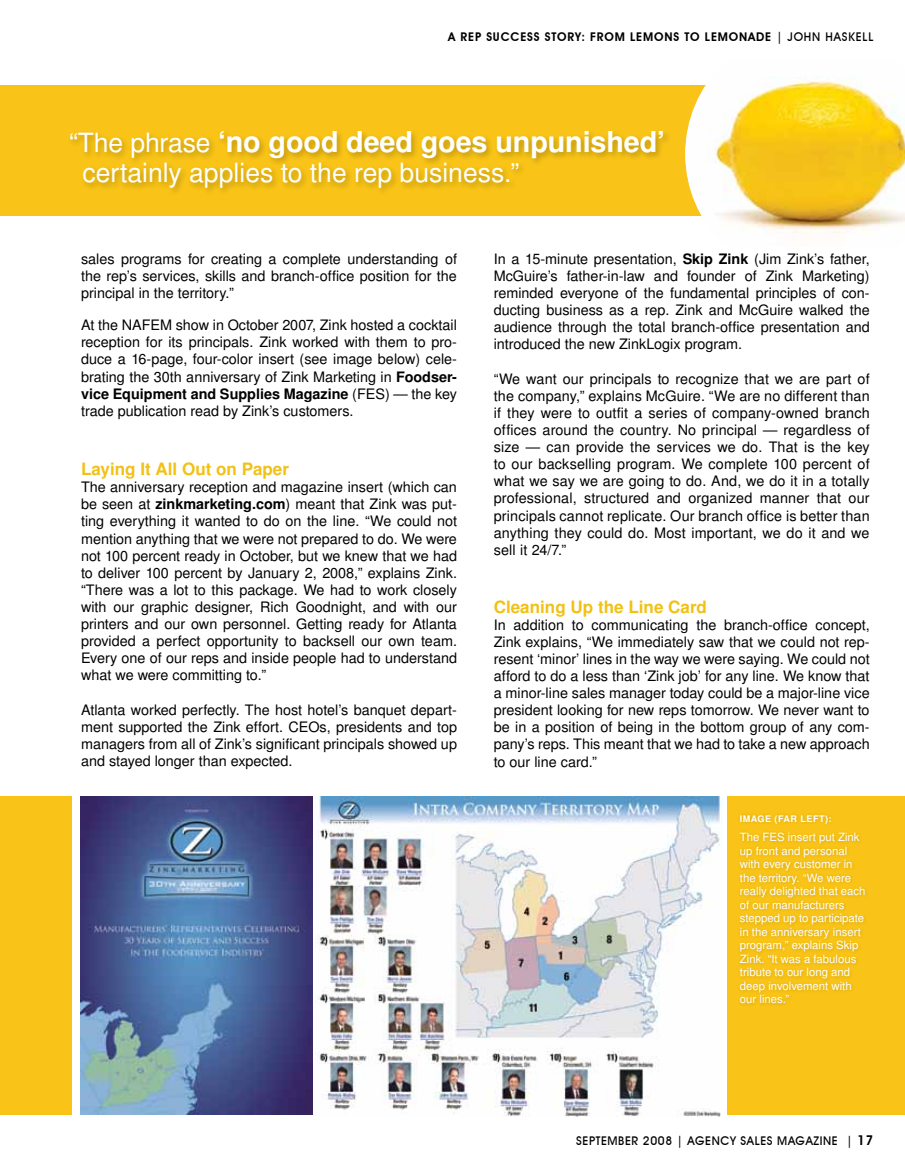
<style>
.page{position:relative;width:905px;height:1175px;background:#fff}
.page>*{position:absolute;margin:0;border:0;box-sizing:border-box;transform-origin:0 0}
.t1{font:700 28.5px "Turkish Sans SSK";letter-spacing:-.005em;color:#fff}
.t2{font:26.25px "Turkish Sans SSK";color:#fff}
.t3{font:700 16.8px "Turkish Sans SSK";color:#f1c115}
.t4{font:14.25px/17.1px "Turkish Sans SSK";color:#000;text-align:justify}
.t5{font:600 12px "Avant Garde IT Cby BT";letter-spacing:.07em;color:#000}
.t6{font:500 12px "Avant Garde IT Cby BT";letter-spacing:.05em;color:#000}
.t7{font:11.25px/13.5px "Turkish Sans SSK";color:#fff}
.t8{font:700 9px "Turkish Sans SSK";letter-spacing:.05em;color:#fff}
.s1{font-weight:500}
.s2{font-weight:400;font-size:26.25px}
.s3{font-weight:700}
.s4{font-weight:600;font-size:13.5px}
</style>
<div class="page">
<div style="left:0;top:796px;width:904px;height:318px;background:#f9c417"></div>
<div style="left:72px;top:794px;width:252px;height:336px;background:#fff"></div>
<div style="left:315px;top:787px;width:411px;height:337px;background:#fff"></div>
<div style="left:0;top:86px;width:904px;height:130px;background:#f9c417"></div>
<svg style="left:685px;top:78px;width:219px;height:155px"></svg>
<div style="left:68px;top:129px;width:603px;height:67px;background:#000;opacity:.24"></div>
<img style="left:315px;top:797px;width:407px;height:319px">
<img style="left:81px;top:796px;width:231px;height:318px">
<div style="left:737px;top:812px;width:131px;height:195px;background:#f5c016"></div>
<p class="t5" style="left:448px;top:29px;width:427px">A REP SUCCESS STORY: FROM LEMONS TO LEMONADE <span class="s1">| JOHN HASKELL</span></p>
<h1 class="t1" style="left:69px;top:125px;width:597px"><span class="s2">“The phrase</span> ‘no good deed goes unpunished’</h1>
<h2 class="t2" style="left:82px;top:157px;width:438px">certainly applies to the rep business.”</h2>
<p class="t4" style="left:81px;top:250px;width:377px">sales programs for creating a complete understanding of the rep’s services, skills and branch-office position for the principal in the territory.”</p>
<p class="t4" style="left:81px;top:316px;width:377px">At the NAFEM show in October 2007, Zink hosted a cocktail reception for its principals. Zink worked with them to pro&shy;duce a 16-page, four-color insert (see image below) cele&shy;brating the 30th anniversary of Zink Marketing in <span class="s3">Foodser&shy;vice Equipment and Supplies Magazine</span> (FES) — the key trade publication read by Zink’s customers.</p>
<p class="t3" style="left:81px;top:459px;width:209px">Laying It All Out on Paper</p>
<p class="t4" style="left:81px;top:478px;width:377px">The anniversary reception and magazine insert (which can be seen at <span class="s3">zinkmarketing.com</span>) meant that Zink was put&shy;ting everything it wanted to do on the line. “We could not mention anything that we were not prepared to do. We were not 100 percent ready in October, but we knew that we had to deliver 100 percent by January 2, 2008,” explains Zink. “There was a lot to this package. We had to work closely with our graphic designer, Rich Goodnight, and with our printers and our own personnel. Getting ready for Atlanta provided a perfect opportunity to backsell our own team.<br>Every one of our reps and inside people had to understand what we were committing to.”</p>
<p class="t4" style="left:81px;top:700px;width:377px">Atlanta worked perfectly. The host hotel’s banquet depart&shy;ment supported the Zink effort. CEOs, presidents and top managers from all of Zink’s significant principals showed up and stayed longer than expected.</p>
<p class="t4" style="left:494px;top:250px;width:377px">In a 15-minute presentation, <span class="s3">Skip Zink</span> (Jim Zink’s father, McGuire’s father-in-law and founder of Zink Marketing) reminded everyone of the fundamental principles of con&shy;ducting business as a rep. Zink and McGuire walked the audience through the total branch-office presentation and introduced the new ZinkLogix program.</p>
<p class="t4" style="left:494px;top:370px;width:377px">“We want our principals to recognize that we are part of the company,” explains McGuire. “We are no different than if they were to outfit a series of company-owned branch offices around the country. No principal — regardless of size — can provide the services we do. That is the key to our backselling program. We complete 100 percent of what we say we are going to do. And, we do it in a totally professional, structured and organized manner that our principals cannot replicate. Our branch office is better than anything they could do. Most important, we do it and we sell it 24/7.”</p>
<p class="t3" style="left:494px;top:596px;width:215px">Cleaning Up the Line Card</p>
<p class="t4" style="left:494px;top:616px;width:377px">In addition to communicating the branch-office concept, Zink explains, “We immediately saw that we could not rep&shy;resent ‘minor’ lines in the way we were saying. We could not afford to do a less than ‘Zink job’ for any line. We know that a minor-line sales manager today could be a major-line vice president looking for new reps tomorrow. We never want to be in a position of being in the bottom group of any com&shy;pany’s reps. This meant that we had to take a new approach to our line card.”</p>
<p class="t8" style="left:740px;top:813px;width:93px">IMAGE (FAR LEFT):</p>
<p class="t7" style="left:740px;top:830px;width:127px">The FES insert put Zink up front and personal with every customer in the territory. “We were really delighted that each of our manufacturers stepped up to participate in the anniversary insert program,” explains Skip<br>Zink. “It was a fabulous tribute to our long and deep involvement with our lines.”</p>
<p class="t6" style="left:576px;top:1133px;width:299px">SEPTEMBER 2008 | AGENCY SALES MAGAZINE | <span class="s4">17</span></p>
</div>
